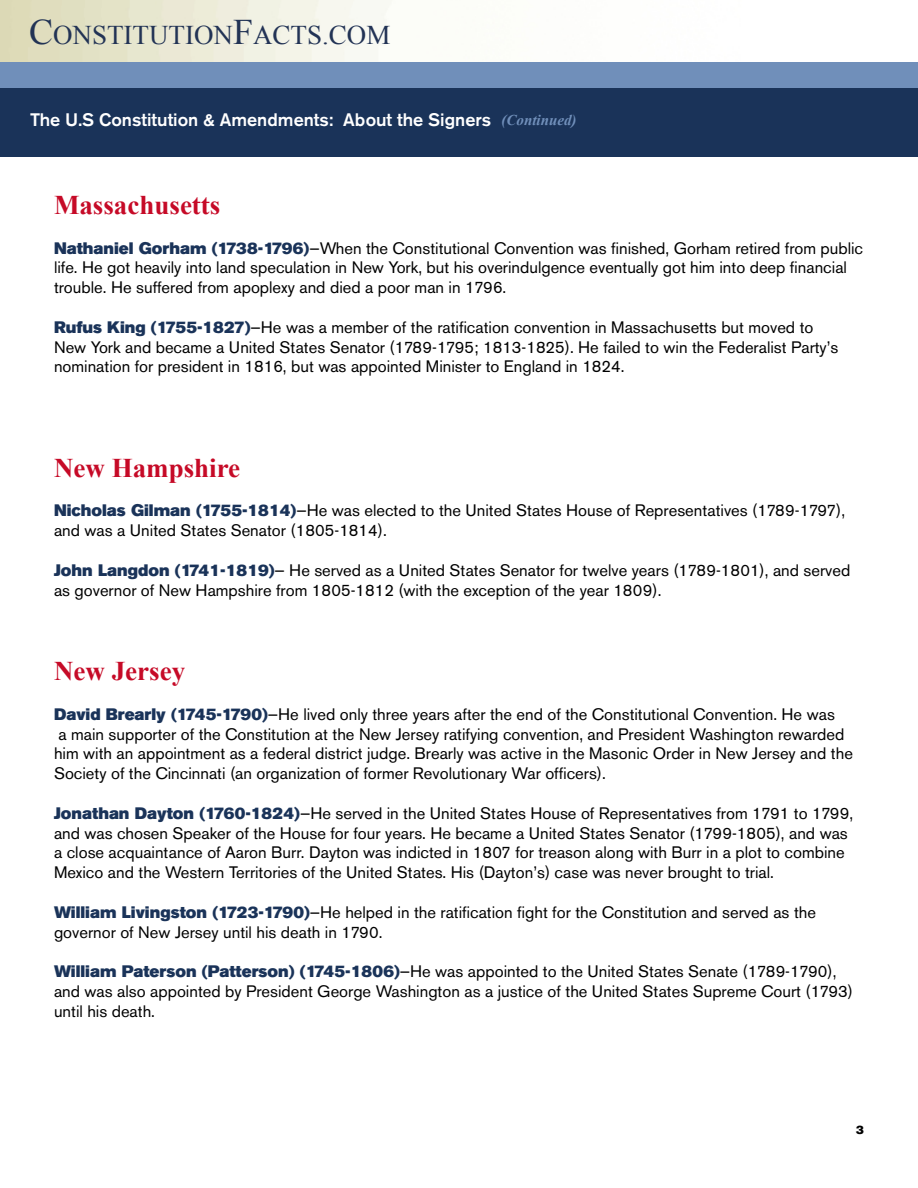
<style>
.page{position:relative;width:918px;height:1188px;background:#fff}
.page>*{position:absolute;margin:0;border:0;box-sizing:border-box;transform-origin:0 0}
.t1{font:700 27px "Times New Roman";color:#c60a27}
.t2{font:27px "Times New Roman";color:#235}
.t3{font:500 18px "Akzidenz Grotesk BE";color:#fff}
.t4{font:16.5px/19.8px "Akzidenz Grotesk BE";color:#000}
.t5{font:italic 700 15px "Times New Roman";color:#708fba}
.t6{font:12px "Akzidenz Grotesk BE Super";color:#000}
.s1{font-size:36px}
.s2{font-family:"Akzidenz Grotesk BE Super";color:#1a3359}
</style>
<div class="page">
<div style="left:1px;top:84px;width:917px;height:73px;background:#1a3359"></div>
<div style="left:0;top:62px;width:918px;height:26px;background:#708fba"></div>
<h1 class="t2" style="left:29px;top:19px;width:363px"><span class="s1">C</span>ONSTITUTION<span class="s1">F</span>ACTS.COM</h1>
<p class="t3" style="left:30px;top:109px;width:463px">The U.S Constitution &amp; Amendments: About the Signers</p>
<p class="t5" style="left:502px;top:111px;width:77px">(Continued)</p>
<h1 class="t1" style="left:54px;top:189px;width:168px">Massachusetts</h1>
<p class="t4" style="left:54px;top:238px;width:811px"><span class="s2">Nathaniel Gorham (1738-1796)</span>—When the Constitutional Convention was finished, Gorham retired from public life. He got heavily into land speculation in New York, but his overindulgence eventually got him into deep financial trouble. He suffered from apoplexy and died a poor man in 1796.</p>
<p class="t4" style="left:54px;top:317px;width:786px"><span class="s2">Rufus King (1755-1827)</span>—He was a member of the ratification convention in Massachusetts but moved to<br>New York and became a United States Senator (1789-1795; 1813-1825). He failed to win the Federalist Party’s nomination for president in 1816, but was appointed Minister to England in 1824.</p>
<h1 class="t1" style="left:54px;top:452px;width:188px">New Hampshire</h1>
<p class="t4" style="left:54px;top:501px;width:793px"><span class="s2">Nicholas Gilman (1755-1814)</span>—He was elected to the United States House of Representatives (1789-1797), and was a United States Senator (1805-1814).</p>
<p class="t4" style="left:54px;top:560px;width:798px"><span class="s2">John Langdon (1741-1819)</span>— He served as a United States Senator for twelve years (1789-1801), and served as governor of New Hampshire from 1805-1812 (with the exception of the year 1809).</p>
<h1 class="t1" style="left:54px;top:656px;width:133px">New Jersey</h1>
<p class="t4" style="left:54px;top:704px;width:800px"><span class="s2">David Brearly (1745-1790)</span>—He lived only three years after the end of the Constitutional Convention. He was<br>a main supporter of the Constitution at the New Jersey ratifying convention, and President Washington rewarded him with an appointment as a federal district judge. Brearly was active in the Masonic Order in New Jersey and the Society of the Cincinnati (an organization of former Revolutionary War officers).</p>
<p class="t4" style="left:54px;top:803px;width:801px"><span class="s2">Jonathan Dayton (1760-1824)</span>—He served in the United States House of Representatives from 1791 to 1799, and was chosen Speaker of the House for four years. He became a United States Senator (1799-1805), and was a close acquaintance of Aaron Burr. Dayton was indicted in 1807 for treason along with Burr in a plot to combine Mexico and the Western Territories of the United States. His (Dayton’s) case was never brought to trial.</p>
<p class="t4" style="left:54px;top:902px;width:764px"><span class="s2">William Livingston (1723-1790)</span>—He helped in the ratification fight for the Constitution and served as the governor of New Jersey until his death in 1790.</p>
<p class="t4" style="left:54px;top:962px;width:800px"><span class="s2">William Paterson (Patterson) (1745-1806)</span>—He was appointed to the United States Senate (1789-1790), and was also appointed by President George Washington as a justice of the United States Supreme Court (1793) until his death.</p>
<p class="t6" style="left:856px;top:1123px;width:9px">3</p>
</div>
